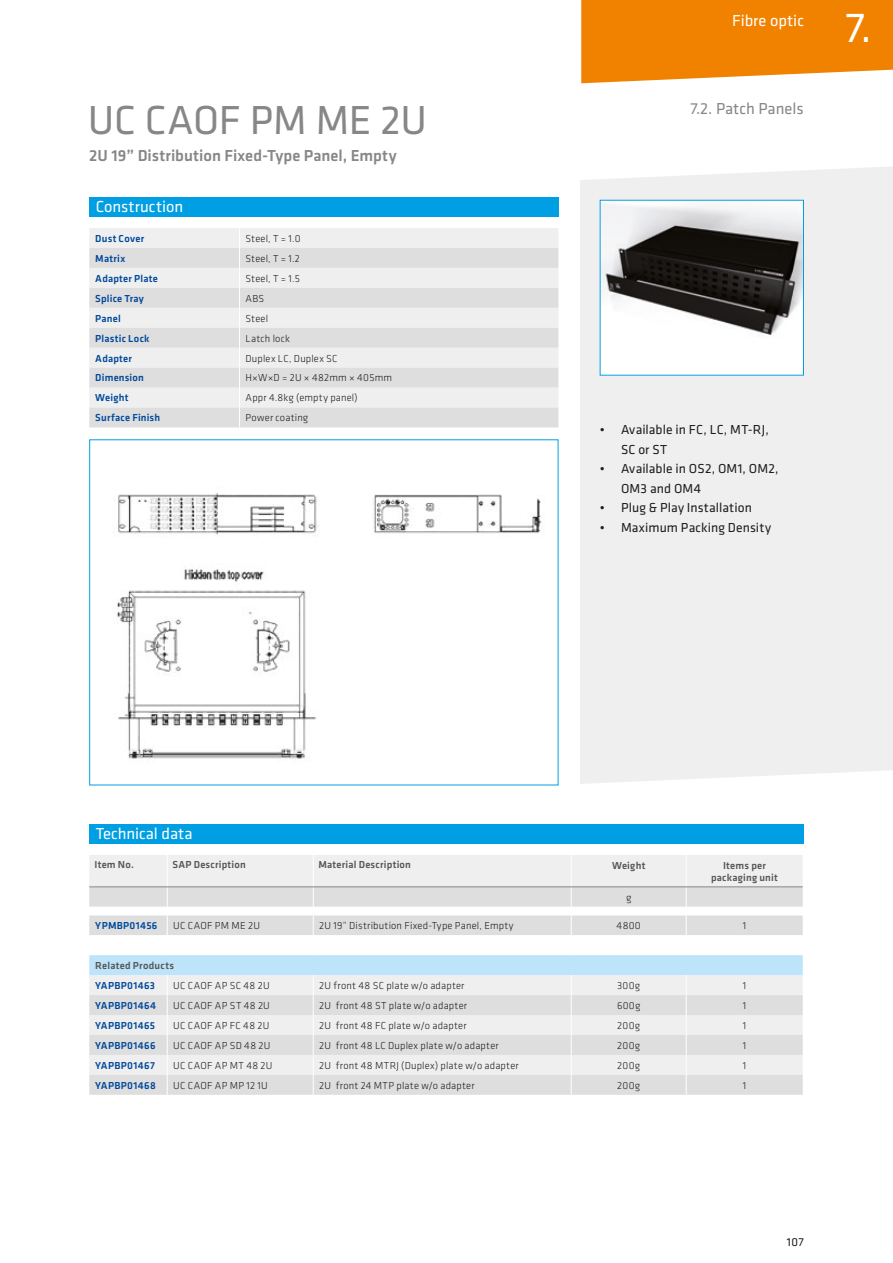
<style>
.page{position:relative;width:893px;height:1263px;background:#fff}
.page>*{position:absolute;margin:0;border:0;box-sizing:border-box;transform-origin:0 0}
.t1{font:43.5px "Klavika";color:#fff}
.t2{font:42px "Klavika";letter-spacing:-.01em;color:#878787}
.t3{font:500 16.5px "Klavika";color:#878787}
.t4{font:16.5px "Klavika";color:#fff}
.t5{font:16.5px "Klavika";color:#878787}
.t6{font:13.5px/19.5px "Klavika";letter-spacing:.01em;color:#1d1d1b}
.t7{font:12px "Klavika";color:#1d1d1b}
.t8{font:300 10.5px "Klavika";letter-spacing:.02em;color:#1d1d1b}
.t9{font:500 10.5px "Klavika";letter-spacing:.03em;color:#004a9a}
.t10{font:500 10.5px/12px "Klavika";letter-spacing:.025em;color:#575756;text-align:center}
</style>
<div class="page">
<svg style="left:581px;top:0;width:312px;height:83px;background:#f18c14"></svg>
<div style="left:580px;top:167px;width:313px;height:617px;background:#efefef"></div>
<div style="left:89px;top:228px;width:469px;height:20px;background:#efefef"></div>
<svg style="left:89px;top:248px;width:469px;height:179px;fill:#dfdede"></svg>
<svg style="left:239px;top:228px;width:1px;height:199px"></svg>
<div style="left:89px;top:197px;width:469px;height:20px;background:#009fe3"></div>
<div style="left:89px;top:855px;width:714px;height:31px;background:#efefef"></div>
<hr style="left:167px;top:855px;width:1px;height:31px;background:#fff">
<hr style="left:313px;top:855px;width:1px;height:31px;background:#fff">
<hr style="left:571px;top:855px;width:1px;height:31px;background:#fff">
<hr style="left:686px;top:855px;width:1px;height:31px;background:#fff">
<hr style="left:89px;top:886px;width:78px;height:1px;background:#878787">
<hr style="left:167px;top:886px;width:146px;height:1px;background:#878787">
<hr style="left:313px;top:886px;width:258px;height:1px;background:#878787">
<hr style="left:571px;top:886px;width:115px;height:1px;background:#878787">
<hr style="left:686px;top:886px;width:117px;height:1px;background:#878787">
<svg style="left:89px;top:887px;width:714px;height:208px"></svg>
<div style="left:89px;top:824px;width:715px;height:20px;background:#009fe3"></div>
<img style="left:114px;top:492px;width:428px;height:267px">
<img style="left:602px;top:202px;width:200px;height:172px">
<h2 class="t2" style="left:88px;top:92px;width:341px">UC CAOF PM ME 2U</h2>
<h3 class="t3" style="left:89px;top:145px;width:309px">2U 19” Distribution Fixed-Type Panel, Empty</h3>
<h3 class="t4" style="left:96px;top:196px;width:89px">Construction</h3>
<p class="t9" style="left:95px;top:231px;width:50px">Dust Cover</p>
<p class="t8" style="left:246px;top:232px;width:57px">Steel, T = 1.0</p>
<p class="t9" style="left:95px;top:251px;width:31px">Matrix</p>
<p class="t8" style="left:246px;top:252px;width:56px">Steel, T = 1.2</p>
<p class="t9" style="left:95px;top:271px;width:64px">Adapter Plate</p>
<p class="t8" style="left:246px;top:272px;width:56px">Steel, T = 1.5</p>
<p class="t9" style="left:95px;top:291px;width:50px">Splice Tray</p>
<p class="t8" style="left:246px;top:292px;width:20px">ABS</p>
<p class="t9" style="left:95px;top:311px;width:27px">Panel</p>
<p class="t8" style="left:246px;top:312px;width:24px">Steel</p>
<p class="t9" style="left:95px;top:331px;width:56px">Plastic Lock</p>
<p class="t8" style="left:246px;top:332px;width:46px">Latch lock</p>
<p class="t9" style="left:95px;top:351px;width:38px">Adapter</p>
<p class="t8" style="left:246px;top:352px;width:94px">Duplex LC, Duplex SC</p>
<p class="t9" style="left:95px;top:371px;width:50px">Dimension</p>
<p class="t8" style="left:246px;top:372px;width:148px">H×W×D = 2U × 482mm × 405mm</p>
<p class="t9" style="left:95px;top:391px;width:35px">Weight</p>
<p class="t8" style="left:246px;top:392px;width:114px">Appr 4.8kg (empty panel)</p>
<p class="t9" style="left:95px;top:411px;width:66px">Surface Finish</p>
<p class="t8" style="left:246px;top:412px;width:64px">Power coating</p>
<h3 class="t4" style="left:96px;top:823px;width:98px">Technical data</h3>
<h3 class="t4" style="left:732px;top:10px;width:73px">Fibre optic</h3>
<h1 class="t1" style="left:845px;top:-1px;width:28px">7.</h1>
<h3 class="t5" style="left:690px;top:98px;width:115px">7.2. Patch Panels</h3>
<p class="t6" style="left:621px;top:420px;width:149px;text-indent:-21px">• Available in FC, LC, MT-RJ,<br>SC or ST</p>
<p class="t6" style="left:621px;top:459px;width:159px;text-indent:-21px">• Available in OS2, OM1, OM2,<br>OM3 and OM4</p>
<p class="t6" style="left:600px;top:498px;width:154px">• Plug &amp; Play Installation</p>
<p class="t6" style="left:600px;top:517px;width:173px">• Maximum Packing Density</p>
<p class="t10" style="left:94px;top:858px;width:41px">Item No.</p>
<p class="t10" style="left:172px;top:858px;width:75px">SAP Description</p>
<p class="t10" style="left:318px;top:858px;width:94px">Material Description</p>
<p class="t10" style="left:612px;top:859px;width:35px">Weight</p>
<p class="t10" style="left:711px;top:859px;width:68px">Items per packaging unit</p>
<p class="t8" style="left:626px;top:891px;width:7px">g</p>
<p class="t9" style="left:95px;top:918px;width:64px">YPMBP01456</p>
<p class="t8" style="left:173px;top:919px;width:88px">UC CAOF PM ME 2U</p>
<p class="t8" style="left:319px;top:919px;width:196px">2U 19” Distribution Fixed-Type Panel, Empty</p>
<p class="t8" style="left:617px;top:919px;width:26px">4800</p>
<p class="t8" style="left:743px;top:919px;width:5px">1</p>
<p class="t10" style="left:95px;top:959px;width:80px">Related Products</p>
<p class="t9" style="left:95px;top:978px;width:61px">YAPBP01463</p>
<p class="t8" style="left:173px;top:979px;width:98px">UC CAOF AP SC 48 2U</p>
<p class="t8" style="left:319px;top:979px;width:147px">2U front 48 SC plate w/o adapter</p>
<p class="t8" style="left:617px;top:979px;width:24px">300g</p>
<p class="t8" style="left:743px;top:979px;width:5px">1</p>
<p class="t9" style="left:95px;top:998px;width:62px">YAPBP01464</p>
<p class="t8" style="left:173px;top:999px;width:98px">UC CAOF AP ST 48 2U</p>
<p class="t8" style="left:319px;top:999px;width:149px">2U front 48 ST plate w/o adapter</p>
<p class="t8" style="left:617px;top:999px;width:25px">600g</p>
<p class="t8" style="left:743px;top:999px;width:5px">1</p>
<p class="t9" style="left:95px;top:1018px;width:61px">YAPBP01465</p>
<p class="t8" style="left:173px;top:1019px;width:98px">UC CAOF AP FC 48 2U</p>
<p class="t8" style="left:319px;top:1019px;width:149px">2U front 48 FC plate w/o adapter</p>
<p class="t8" style="left:617px;top:1019px;width:24px">200g</p>
<p class="t8" style="left:743px;top:1019px;width:5px">1</p>
<p class="t9" style="left:95px;top:1038px;width:62px">YAPBP01466</p>
<p class="t8" style="left:173px;top:1039px;width:99px">UC CAOF AP SD 48 2U</p>
<p class="t8" style="left:319px;top:1039px;width:181px">2U front 48 LC Duplex plate w/o adapter</p>
<p class="t8" style="left:617px;top:1039px;width:24px">200g</p>
<p class="t8" style="left:743px;top:1039px;width:5px">1</p>
<p class="t9" style="left:95px;top:1058px;width:61px">YAPBP01467</p>
<p class="t8" style="left:173px;top:1059px;width:101px">UC CAOF AP MT 48 2U</p>
<p class="t8" style="left:319px;top:1059px;width:201px">2U front 48 MTRJ (Duplex) plate w/o adapter</p>
<p class="t8" style="left:617px;top:1059px;width:24px">200g</p>
<p class="t8" style="left:743px;top:1059px;width:5px">1</p>
<p class="t9" style="left:95px;top:1078px;width:62px">YAPBP01468</p>
<p class="t8" style="left:173px;top:1079px;width:96px">UC CAOF AP MP 12 1U</p>
<p class="t8" style="left:319px;top:1079px;width:157px">2U front 24 MTP plate w/o adapter</p>
<p class="t8" style="left:617px;top:1079px;width:24px">200g</p>
<p class="t8" style="left:743px;top:1079px;width:5px">1</p>
<p class="t7" style="left:787px;top:1235px;width:18px">107</p>
</div>
